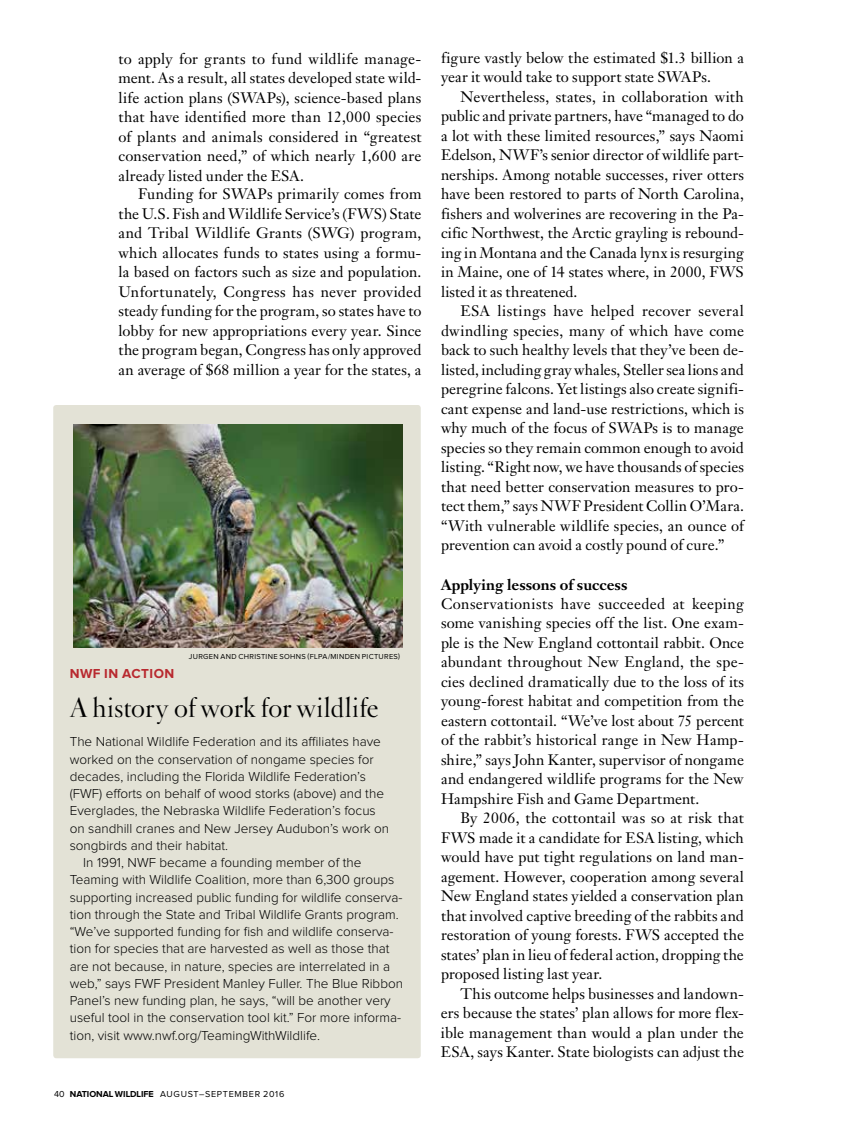
<style>
.page{position:relative;width:864px;height:1134px;background:#fff}
.page>*{position:absolute;margin:0;border:0;box-sizing:border-box;transform-origin:0 0}
.t1{font:30px "Janson Antiqua SBOP";letter-spacing:-.01em;color:#000}
.t2{font:15px "Janson Text LT Std";letter-spacing:.005em;color:#000}
.t3{font:15px "Janson Text LT Std";letter-spacing:.025em;color:#000}
.t4{font:700 15px "Janson Text LT Std";letter-spacing:.005em;color:#000}
.t5{font:300 13.5px "Proxima Nova";color:#000}
.t6{font:700 13.5px "Proxima Nova";letter-spacing:.04em;color:#b8292f}
.t7{font:9px "Proxima Nova";letter-spacing:.08em;color:#000}
.t8{font:7.5px "Proxima Nova";letter-spacing:.04em;color:#000}
.s1{font-weight:700}
</style>
<div class="page">
<div style="left:53px;top:405px;width:368px;height:653px;background:#e3e2d6;border-radius:3px"></div>
<img style="left:74px;top:424px;width:328px;height:224px">
<p class="t2" style="left:118px;top:49px;width:304px">to apply for grants to fund wildlife manage-</p>
<p class="t2" style="left:118px;top:69px;width:304px">ment. As a result, all states developed state wild-</p>
<p class="t2" style="left:118px;top:88px;width:305px">life action plans (SWAPs), science-based plans</p>
<p class="t2" style="left:118px;top:108px;width:304px">that have identified more than 12,000 species</p>
<p class="t2" style="left:118px;top:127px;width:304px">of plants and animals considered in “greatest</p>
<p class="t2" style="left:118px;top:147px;width:304px">conservation need,” of which nearly 1,600 are</p>
<p class="t2" style="left:118px;top:166px;width:187px">already listed under the ESA.</p>
<p class="t2" style="left:138px;top:185px;width:285px">Funding for SWAPs primarily comes from</p>
<p class="t2" style="left:118px;top:204px;width:304px">the U.S. Fish and Wildlife Service’s (FWS) State</p>
<p class="t2" style="left:118px;top:224px;width:305px">and Tribal Wildlife Grants (SWG) program,</p>
<p class="t2" style="left:118px;top:243px;width:304px">which allocates funds to states using a formu-</p>
<p class="t2" style="left:118px;top:263px;width:304px">la based on factors such as size and population.</p>
<p class="t2" style="left:118px;top:282px;width:304px">Unfortunately, Congress has never provided</p>
<p class="t2" style="left:118px;top:302px;width:304px">steady funding for the program, so states have to</p>
<p class="t2" style="left:118px;top:321px;width:305px">lobby for new appropriations every year. Since</p>
<p class="t2" style="left:118px;top:341px;width:304px">the program began, Congress has only approved</p>
<p class="t2" style="left:118px;top:360px;width:304px">an average of $68 million a year for the states, a</p>
<p class="t8" style="left:189px;top:652px;width:213px">JURGEN AND CHRISTINE SOHNS (FLPA/MINDEN PICTURES)</p>
<p class="t6" style="left:70px;top:666px;width:106px">NWF IN ACTION</p>
<p class="t1" style="left:70px;top:692px;width:311px">A history of work for wildlife</p>
<p class="t5" style="left:70px;top:734px;width:313px">The National Wildlife Federation and its affiliates have</p>
<p class="t5" style="left:70px;top:752px;width:305px">worked on the conservation of nongame species for</p>
<p class="t5" style="left:70px;top:769px;width:298px">decades, including the Florida Wildlife Federation’s</p>
<p class="t5" style="left:70px;top:786px;width:316px">(FWF) efforts on behalf of wood storks (above) and the</p>
<p class="t5" style="left:70px;top:803px;width:308px">Everglades, the Nebraska Wildlife Federation’s focus</p>
<p class="t5" style="left:70px;top:821px;width:321px">on sandhill cranes and New Jersey Audubon’s work on</p>
<p class="t5" style="left:70px;top:838px;width:160px">songbirds and their habitat.</p>
<p class="t5" style="left:83px;top:855px;width:280px">In 1991, NWF became a founding member of the</p>
<p class="t5" style="left:70px;top:872px;width:326px">Teaming with Wildlife Coalition, more than 6,300 groups</p>
<p class="t5" style="left:70px;top:890px;width:334px">supporting increased public funding for wildlife conserva-</p>
<p class="t5" style="left:70px;top:907px;width:330px">tion through the State and Tribal Wildlife Grants program.</p>
<p class="t5" style="left:70px;top:924px;width:325px">“We’ve supported funding for fish and wildlife conserva-</p>
<p class="t5" style="left:70px;top:941px;width:321px">tion for species that are harvested as well as those that</p>
<p class="t5" style="left:70px;top:959px;width:322px">are not because, in nature, species are interrelated in a</p>
<p class="t5" style="left:70px;top:976px;width:335px">web,” says FWF President Manley Fuller. The Blue Ribbon</p>
<p class="t5" style="left:70px;top:993px;width:323px">Panel’s new funding plan, he says, “will be another very</p>
<p class="t5" style="left:70px;top:1010px;width:333px">useful tool in the conservation tool kit.” For more informa-</p>
<p class="t5" style="left:70px;top:1028px;width:252px">tion, visit www.nwf.org/TeamingWithWildlife.</p>
<p class="t7" style="left:54px;top:1089px;width:232px">40 <span class="s1">NATIONAL WILDLIFE</span> AUGUST–SEPTEMBER 2016</p>
<p class="t2" style="left:441px;top:48px;width:305px">figure vastly below the estimated $1.3 billion a</p>
<p class="t2" style="left:441px;top:68px;width:271px">year it would take to support state SWAPs.</p>
<p class="t2" style="left:460px;top:87px;width:285px">Nevertheless, states, in collaboration with</p>
<p class="t2" style="left:441px;top:107px;width:304px">public and private partners, have “managed to do</p>
<p class="t2" style="left:441px;top:126px;width:305px">a lot with these limited resources,” says Naomi</p>
<p class="t2" style="left:441px;top:146px;width:305px">Edelson, NWF’s senior director of wildlife part-</p>
<p class="t2" style="left:441px;top:165px;width:305px">nerships. Among notable successes, river otters</p>
<p class="t2" style="left:441px;top:185px;width:304px">have been restored to parts of North Carolina,</p>
<p class="t2" style="left:441px;top:204px;width:305px">fishers and wolverines are recovering in the Pa-</p>
<p class="t2" style="left:441px;top:224px;width:305px">cific Northwest, the Arctic grayling is rebound-</p>
<p class="t2" style="left:441px;top:243px;width:304px">ing in Montana and the Canada lynx is resurging</p>
<p class="t2" style="left:441px;top:263px;width:304px">in Maine, one of 14 states where, in 2000, FWS</p>
<p class="t2" style="left:441px;top:282px;width:138px">listed it as threatened.</p>
<p class="t3" style="left:460px;top:302px;width:285px">ESA listings have helped recover several</p>
<p class="t2" style="left:441px;top:321px;width:304px">dwindling species, many of which have come</p>
<p class="t2" style="left:441px;top:341px;width:305px">back to such healthy levels that they’ve been de-</p>
<p class="t2" style="left:441px;top:360px;width:304px">listed, including gray whales, Steller sea lions and</p>
<p class="t2" style="left:441px;top:380px;width:305px">peregrine falcons. Yet listings also create signifi-</p>
<p class="t2" style="left:441px;top:399px;width:304px">cant expense and land-use restrictions, which is</p>
<p class="t2" style="left:441px;top:419px;width:304px">why much of the focus of SWAPs is to manage</p>
<p class="t2" style="left:441px;top:438px;width:304px">species so they remain common enough to avoid</p>
<p class="t2" style="left:441px;top:458px;width:305px">listing. “Right now, we have thousands of species</p>
<p class="t2" style="left:441px;top:477px;width:305px">that need better conservation measures to pro-</p>
<p class="t2" style="left:441px;top:497px;width:305px">tect them,” says NWF President Collin O’Mara.</p>
<p class="t2" style="left:441px;top:516px;width:304px">“With vulnerable wildlife species, an ounce of</p>
<p class="t2" style="left:441px;top:536px;width:285px">prevention can avoid a costly pound of cure.”</p>
<p class="t4" style="left:441px;top:575px;width:188px">Applying lessons of success</p>
<p class="t3" style="left:441px;top:594px;width:304px">Conservationists have succeeded at keeping</p>
<p class="t2" style="left:441px;top:614px;width:305px">some vanishing species off the list. One exam-</p>
<p class="t2" style="left:441px;top:633px;width:305px">ple is the New England cottontail rabbit. Once</p>
<p class="t2" style="left:441px;top:653px;width:305px">abundant throughout New England, the spe-</p>
<p class="t2" style="left:441px;top:672px;width:305px">cies declined dramatically due to the loss of its</p>
<p class="t2" style="left:441px;top:692px;width:304px">young-forest habitat and competition from the</p>
<p class="t2" style="left:441px;top:711px;width:304px">eastern cottontail. “We’ve lost about 75 percent</p>
<p class="t2" style="left:441px;top:731px;width:305px">of the rabbit’s historical range in New Hamp-</p>
<p class="t2" style="left:441px;top:750px;width:304px">shire,” says John Kanter, supervisor of nongame</p>
<p class="t2" style="left:441px;top:770px;width:304px">and endangered wildlife programs for the New</p>
<p class="t2" style="left:441px;top:789px;width:260px">Hampshire Fish and Game Department.</p>
<p class="t2" style="left:460px;top:809px;width:285px">By 2006, the cottontail was so at risk that</p>
<p class="t2" style="left:441px;top:828px;width:305px">FWS made it a candidate for ESA listing, which</p>
<p class="t2" style="left:441px;top:848px;width:305px">would have put tight regulations on land man-</p>
<p class="t2" style="left:441px;top:867px;width:305px">agement. However, cooperation among several</p>
<p class="t2" style="left:441px;top:887px;width:304px">New England states yielded a conservation plan</p>
<p class="t2" style="left:441px;top:906px;width:304px">that involved captive breeding of the rabbits and</p>
<p class="t2" style="left:441px;top:926px;width:305px">restoration of young forests. FWS accepted the</p>
<p class="t2" style="left:441px;top:945px;width:304px">states’ plan in lieu of federal action, dropping the</p>
<p class="t2" style="left:441px;top:965px;width:163px">proposed listing last year.</p>
<p class="t2" style="left:460px;top:984px;width:285px">This outcome helps businesses and landown-</p>
<p class="t2" style="left:441px;top:1004px;width:305px">ers because the states’ plan allows for more flex-</p>
<p class="t2" style="left:441px;top:1023px;width:304px">ible management than would a plan under the</p>
<p class="t2" style="left:441px;top:1043px;width:304px">ESA, says Kanter. State biologists can adjust the</p>
</div>
